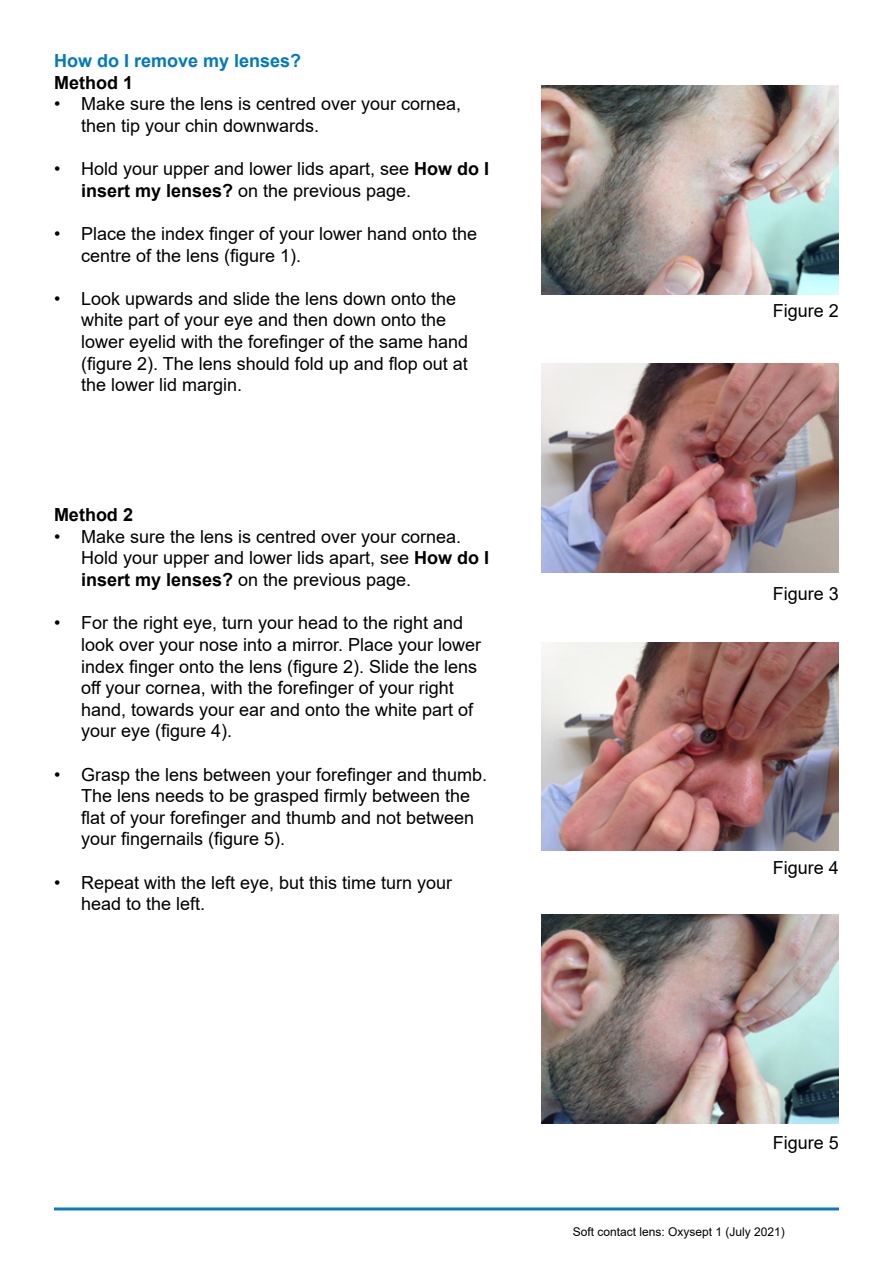
<style>
.page{position:relative;width:893px;height:1263px;background:#fff}
.page>*{position:absolute;margin:0;border:0;box-sizing:border-box;transform-origin:0 0}
.t1{font:18px/21.6px "Arial";color:#000}
.t2{font:700 18px "Arial";color:#0079c1}
.t3{font:700 18px "Arial";color:#000}
.t4{font:12px "Arial";color:#000}
.s1{font-weight:700}
</style>
<div class="page">
<hr style="left:54px;top:1207px;width:785px;height:3px;background:#0b7ac0">
<img style="left:541px;top:85px;width:298px;height:209px">
<img style="left:541px;top:364px;width:298px;height:209px">
<img style="left:541px;top:642px;width:298px;height:208px">
<img style="left:541px;top:914px;width:298px;height:209px">
<p class="t2" style="left:54px;top:48px;width:249px">How do I remove my lenses?</p>
<p class="t3" style="left:54px;top:70px;width:81px">Method 1</p>
<p class="t1" style="left:81px;top:93px;width:382px;text-indent:-27px">• Make sure the lens is centred over your cornea, then tip your chin downwards.</p>
<p class="t1" style="left:81px;top:158px;width:410px;text-indent:-27px">• Hold your upper and lower lids apart, see <span class="s1">How do I insert my lenses?</span> on the previous page.</p>
<p class="t1" style="left:81px;top:223px;width:398px;text-indent:-27px">• Place the index finger of your lower hand onto the centre of the lens (figure 1).</p>
<p class="t1" style="left:81px;top:287px;width:389px;text-indent:-27px">• Look upwards and slide the lens down onto the white part of your eye and then down onto the lower eyelid with the forefinger of the same hand (figure 2). The lens should fold up and flop out at the lower lid margin.</p>
<p class="t3" style="left:54px;top:502px;width:81px">Method 2</p>
<p class="t1" style="left:81px;top:526px;width:410px;text-indent:-27px">• Make sure the lens is centred over your cornea.<br>Hold your upper and lower lids apart, see <span class="s1">How do I insert my lenses?</span> on the previous page.</p>
<p class="t1" style="left:81px;top:612px;width:402px;text-indent:-27px">• For the right eye, turn your head to the right and look over your nose into a mirror. Place your lower index finger onto the lens (figure 2). Slide the lens off your cornea, with the forefinger of your right hand, towards your ear and onto the white part of your eye (figure 4).</p>
<p class="t1" style="left:81px;top:763px;width:408px;text-indent:-27px">• Grasp the lens between your forefinger and thumb.<br>The lens needs to be grasped firmly between the flat of your forefinger and thumb and not between your fingernails (figure 5).</p>
<p class="t1" style="left:81px;top:871px;width:373px;text-indent:-27px">• Repeat with the left eye, but this time turn your head to the left.</p>
<p class="t1" style="left:773px;top:300px;width:68px">Figure 2</p>
<p class="t1" style="left:773px;top:583px;width:68px">Figure 3</p>
<p class="t1" style="left:773px;top:857px;width:68px">Figure 4</p>
<p class="t1" style="left:773px;top:1131px;width:68px">Figure 5</p>
<p class="t4" style="left:573px;top:1223px;width:214px">Soft contact lens: Oxysept 1 (July 2021)</p>
</div>
